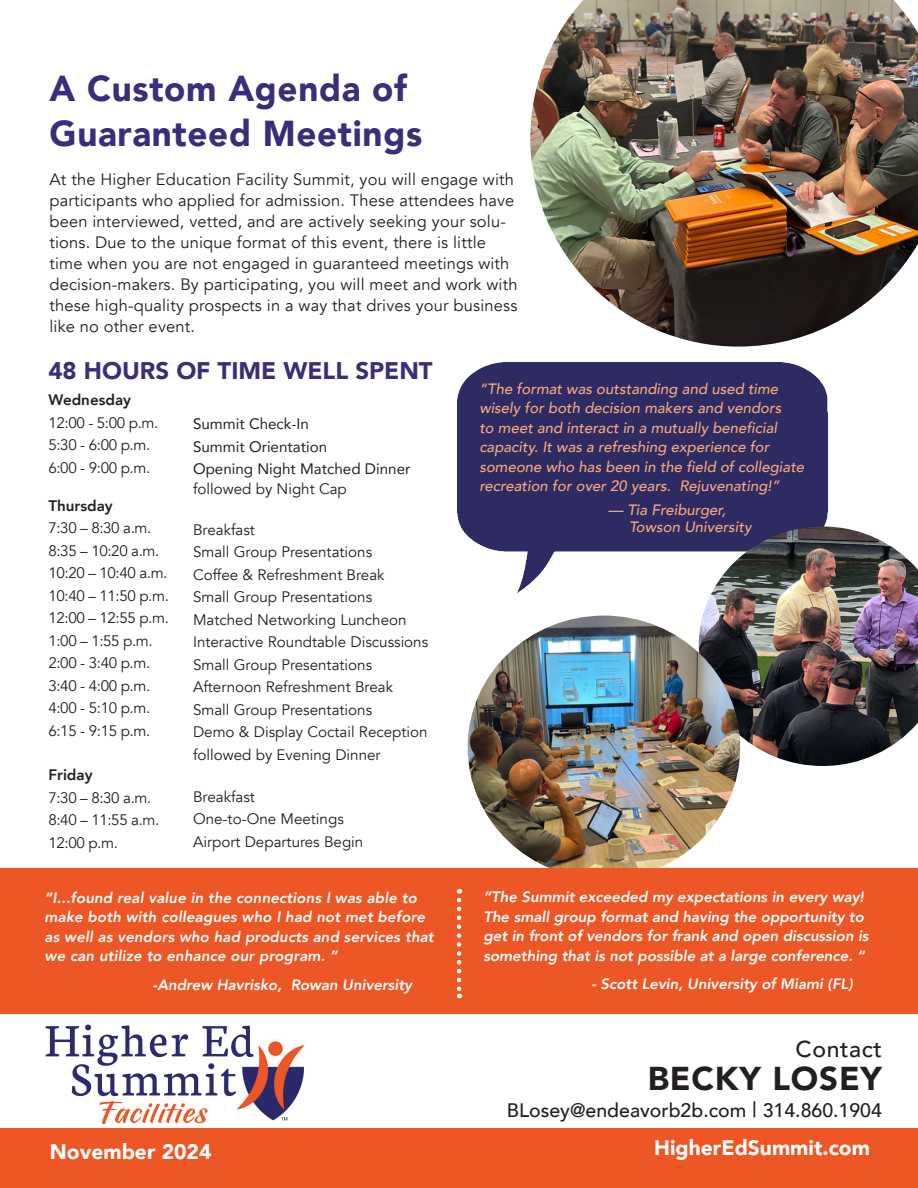
<style>
.page{position:relative;width:918px;height:1188px;background:#fff}
.page>*{position:absolute;margin:0;border:0;box-sizing:border-box;transform-origin:0 0}
.t1{font:900 36px/45px "Avenir";letter-spacing:.02em;color:#392e79}
.t2{font:900 33px "Avenir";letter-spacing:.025em;color:#231f20}
.t3{font:900 24px "Avenir";color:#392e79}
.t4{font:500 23.1px "Avenir";letter-spacing:.025em;color:#231f20}
.t5{font:900 21px "Avenir";color:#fff}
.t6{font:500 19.5px "Avenir";color:#231f20}
.t7{font:16.5px/21px "Avenir";letter-spacing:.01em;color:#231f20}
.t8{font:15.15px "Avenir";color:#231f20}
.t9{font:15.15px "Avenir";color:#231f20}
.t10{font:800 15.15px "Avenir";color:#231f20}
.t11{font:italic 800 15px/19.5px "Avenir";color:#fff}
.t12{font:italic 500 15px/19.5px "Avenir";color:#f5a87e}
.s1{font-size:21px}
</style>
<div class="page">
<img style="left:530px;top:0;width:388px;height:347px">
<div style="left:0;top:1129px;width:918px;height:59px;background:#ed5625"></div>
<img style="left:458px;top:363px;width:369px;height:230px">
<img style="left:699px;top:526px;width:219px;height:240px">
<img style="left:468px;top:616px;width:272px;height:252px">
<div style="left:0;top:868px;width:918px;height:146px;background:#ed5625"></div>
<svg style="left:457px;top:900px;width:4px;height:98px"></svg>
<img style="left:45px;top:1024px;width:260px;height:99px">
<p class="t1" style="left:50px;top:65px;width:374px">A Custom Agenda of<br>Guaranteed Meetings</p>
<p class="t7" style="left:50px;top:169px;width:470px">At the Higher Education Facility Summit, you will engage with participants who applied for admission. These attendees have been interviewed, vetted, and are actively seeking your solu&shy;tions. Due to the unique format of this event, there is little time when you are not engaged in guaranteed meetings with decision-makers. By participating, you will meet and work with these high-quality prospects in a way that drives your business like no other event.</p>
<p class="t3" style="left:48px;top:350px;width:386px">48 HOURS OF TIME WELL SPENT</p>
<p class="t10" style="left:48px;top:388px;width:84px">Wednesday</p>
<p class="t8" style="left:48px;top:414px;width:111px">12:00 - 5:00 p.m.</p>
<p class="t8" style="left:48px;top:436px;width:103px">5:30 - 6:00 p.m.</p>
<p class="t8" style="left:48px;top:459px;width:103px">6:00 - 9:00 p.m.</p>
<p class="t10" style="left:48px;top:493px;width:66px">Thursday</p>
<p class="t8" style="left:48px;top:519px;width:104px">7:30 – 8:30 a.m.</p>
<p class="t8" style="left:48px;top:541px;width:113px">8:35 – 10:20 a.m.</p>
<p class="t8" style="left:48px;top:564px;width:121px">10:20 – 10:40 a.m.</p>
<p class="t8" style="left:48px;top:586px;width:122px">10:40 – 11:50 p.m.</p>
<p class="t8" style="left:48px;top:609px;width:122px">12:00 – 12:55 p.m.</p>
<p class="t8" style="left:48px;top:631px;width:106px">1:00 – 1:55 p.m.</p>
<p class="t8" style="left:48px;top:654px;width:103px">2:00 - 3:40 p.m.</p>
<p class="t8" style="left:48px;top:676px;width:103px">3:40 - 4:00 p.m.</p>
<p class="t8" style="left:48px;top:699px;width:103px">4:00 - 5:10 p.m.</p>
<p class="t8" style="left:48px;top:721px;width:103px">6:15 - 9:15 p.m.</p>
<p class="t10" style="left:48px;top:763px;width:46px">Friday</p>
<p class="t8" style="left:48px;top:788px;width:104px">7:30 – 8:30 a.m.</p>
<p class="t8" style="left:48px;top:811px;width:113px">8:40 – 11:55 a.m.</p>
<p class="t8" style="left:48px;top:833px;width:71px">12:00 p.m.</p>
<p class="t9" style="left:193px;top:412px;width:117px">Summit Check-In</p>
<p class="t9" style="left:193px;top:434px;width:136px">Summit Orientation</p>
<p class="t9" style="left:193px;top:457px;width:219px">Opening Night Matched Dinner</p>
<p class="t8" style="left:193px;top:480px;width:155px">followed by Night Cap</p>
<p class="t8" style="left:193px;top:520px;width:63px">Breakfast</p>
<p class="t8" style="left:193px;top:543px;width:181px">Small Group Presentations</p>
<p class="t8" style="left:193px;top:565px;width:193px">Coffee &amp; Refreshment Break</p>
<p class="t8" style="left:193px;top:588px;width:181px">Small Group Presentations</p>
<p class="t8" style="left:193px;top:610px;width:215px">Matched Networking Luncheon</p>
<p class="t8" style="left:193px;top:633px;width:237px">Interactive Roundtable Discussions</p>
<p class="t8" style="left:193px;top:655px;width:181px">Small Group Presentations</p>
<p class="t8" style="left:193px;top:678px;width:202px">Afternoon Refreshment Break</p>
<p class="t8" style="left:193px;top:700px;width:181px">Small Group Presentations</p>
<p class="t8" style="left:193px;top:723px;width:236px">Demo &amp; Display Coctail Reception</p>
<p class="t8" style="left:193px;top:745px;width:189px">followed by Evening Dinner</p>
<p class="t8" style="left:193px;top:787px;width:63px">Breakfast</p>
<p class="t8" style="left:193px;top:810px;width:152px">One-to-One Meetings</p>
<p class="t8" style="left:193px;top:832px;width:172px">Airport Departures Begin</p>
<p class="t11" style="left:45px;top:888px;width:391px">“I...found real value in the connections I was able to make both with colleagues who I had not met before as well as vendors who had products and services that we can utilize to enhance our program. ”</p>
<p class="t11" style="left:153px;top:975px;width:261px">-Andrew Havrisko, Rowan University</p>
<p class="t12" style="left:479px;top:379px;width:326px">“The format was outstanding and used time wisely for both decision makers and vendors<br>to meet and interact in a mutually beneficial capacity. It was a refreshing experience for someone who has been in the field of collegiate recreation for over 20 years. Rejuvenating!”</p>
<p class="t12" style="left:608px;top:501px;width:119px">— Tia Freiburger,</p>
<p class="t12" style="left:629px;top:517px;width:124px">Towson University</p>
<p class="t11" style="left:483px;top:887px;width:387px">“The Summit exceeded my expectations in every way!<br>The small group format and having the opportunity to get in front of vendors for frank and open discussion is something that is not possible at a large conference. “</p>
<p class="t11" style="left:591px;top:974px;width:263px">- Scott Levin, University of Miami (FL)</p>
<p class="t4" style="left:796px;top:1029px;width:88px">Contact</p>
<p class="t2" style="left:648px;top:1050px;width:236px">BECKY LOSEY</p>
<p class="t6" style="left:507px;top:1093px;width:377px">BLosey@endeavorb2b.com <span class="s1">|</span> 314.860.1904</p>
<p class="t5" style="left:50px;top:1133px;width:163px">November 2024</p>
<p class="t5" style="left:654px;top:1129px;width:217px">HigherEdSummit.com</p>
</div>
